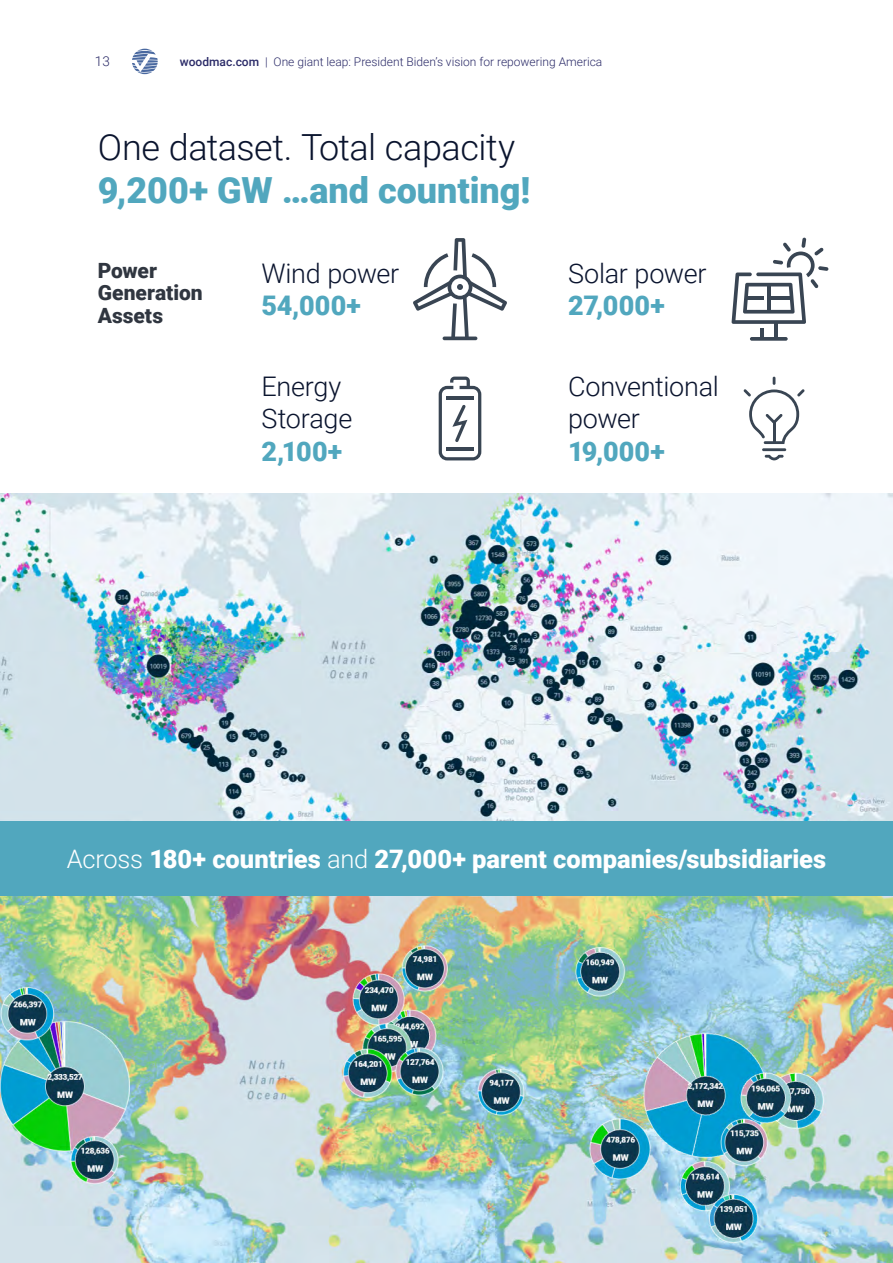
<style>
.page{position:relative;width:893px;height:1263px;background:#fff}
.page>*{position:absolute;margin:0;border:0;box-sizing:border-box;transform-origin:0 0}
.t1{font:300 36px/43.2px "Roboto";letter-spacing:-.015em;color:#0a142e}
.t2{font:300 27px/32.4px "Roboto";letter-spacing:-.01em;color:#0a142e}
.t3{font:900 27px "Roboto";letter-spacing:.005em;color:#51a7be}
.heading{font:900 25.5px "Roboto";color:#fff}
.t4{font:900 21px/22.5px "Roboto";color:#303640}
.t5{font:300 13.5px "Roboto";color:#2b2b68}
.t6{font:300 12px "Roboto";color:#2b2b68}
.s1{font-weight:500}
.s2{font-weight:900;color:#51a7be}
.s3{font-weight:300}
</style>
<div class="page">
<img style="left:0;top:896px;width:893px;height:367px">
<img style="left:0;top:494px;width:893px;height:327px">
<svg style="left:439px;top:377px;width:42px;height:83px"></svg>
<hr style="left:446px;top:447px;width:28px;height:3px;background:#394553">
<hr style="left:446px;top:396px;width:28px;height:3px;background:#394553">
<hr style="left:762px;top:448px;width:24px;height:3px;background:#394553">
<svg style="left:765px;top:455px;width:19px;height:5px"></svg>
<svg style="left:743px;top:377px;width:62px;height:67px"></svg>
<hr style="left:760px;top:328px;width:4px;height:11px;background:#394553">
<hr style="left:774px;top:322px;width:3px;height:17px;background:#394553">
<svg style="left:750px;top:337px;width:38px;height:4px"></svg>
<svg style="left:732px;top:238px;width:96px;height:86px"></svg>
<hr style="left:443px;top:336px;width:34px;height:4px;background:#394553;border-radius:2px">
<svg style="left:413px;top:238px;width:94px;height:100px"></svg>
<div style="left:0;top:821px;width:893px;height:75px;background:#51a7be"></div>
<svg style="left:132px;top:49px;width:26px;height:25px"></svg>
<p class="t5" style="left:95px;top:52px;width:16px">13</p>
<p class="t6" style="left:180px;top:53px;width:424px"><span class="s1">woodmac.com</span> | One giant leap: President Biden’s vision for repowering America</p>
<p class="t1" style="left:98px;top:124px;width:434px">One dataset. Total capacity<br><span class="s2">9,200+ GW …and counting!</span></p>
<p class="t4" style="left:98px;top:258px;width:106px">Power<br>Generation<br>Assets</p>
<p class="t2" style="left:261px;top:256px;width:140px">Wind power</p>
<p class="t3" style="left:261px;top:286px;width:101px">54,000+</p>
<p class="t2" style="left:261px;top:369px;width:92px">Energy<br>Storage</p>
<p class="t3" style="left:261px;top:432px;width:82px">2,100+</p>
<p class="t2" style="left:568px;top:256px;width:140px">Solar power</p>
<p class="t3" style="left:568px;top:286px;width:98px">27,000+</p>
<p class="t2" style="left:568px;top:369px;width:152px">Conventional power</p>
<p class="t3" style="left:568px;top:432px;width:98px">19,000+</p>
<p class="heading" style="left:67px;top:841px;width:761px"><span class="s3">Across</span> 180+ countries <span class="s3">and</span> 27,000+ parent companies/subsidiaries</p>
</div>
